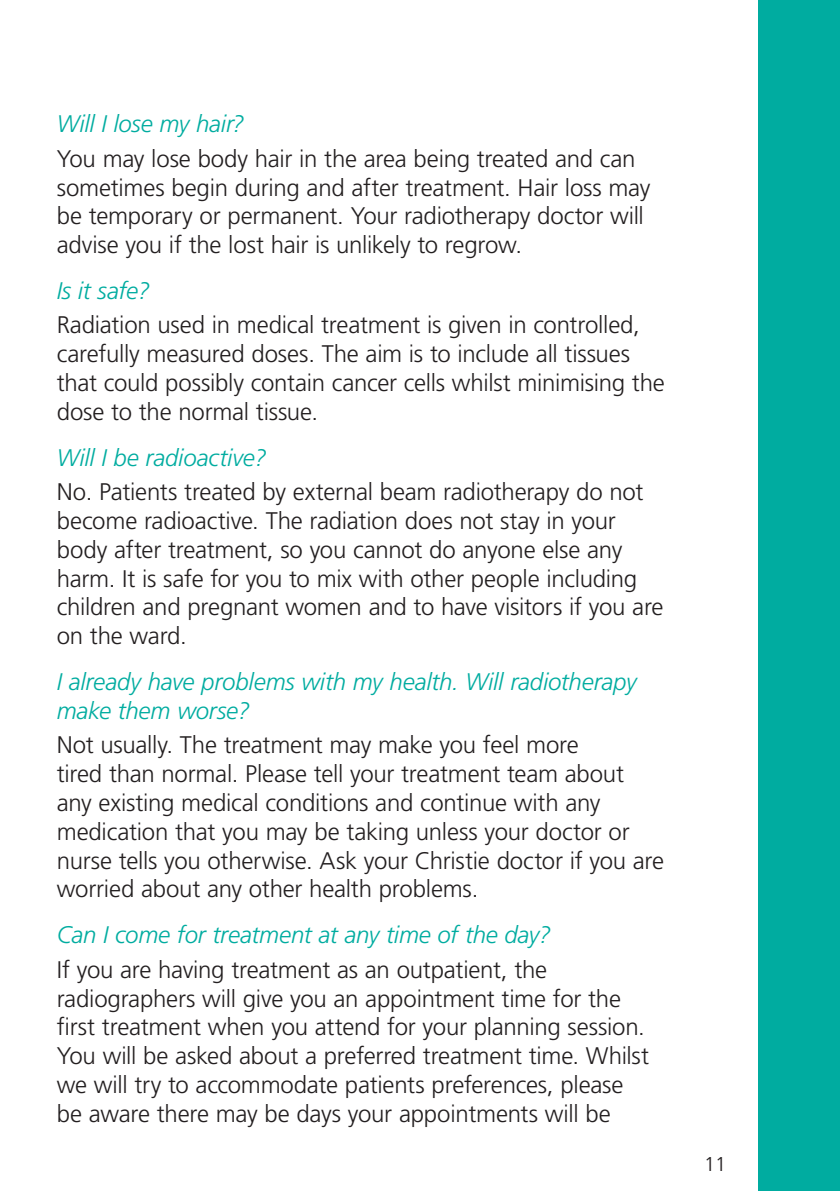
<style>
.page{position:relative;width:840px;height:1191px;background:#fff}
.page>*{position:absolute;margin:0;border:0;box-sizing:border-box;transform-origin:0 0}
.t1{font:300 24px/28.8px "Frutiger";letter-spacing:-.01em;color:#231f20}
.t2{font:italic 300 24px/28.8px "Frutiger";letter-spacing:-.01em;color:#00aca0}
.t3{font:300 20px "Frutiger";color:#231f20}
</style>
<div class="page">
<div style="left:758px;top:0;width:81px;height:1191px;background:#00aca0"></div>
<p class="t2" style="left:57px;top:109px;width:189px">Will I lose my hair?</p>
<p class="t1" style="left:57px;top:144px;width:595px">You may lose body hair in the area being treated and can sometimes begin during and after treatment. Hair loss may be temporary or permanent. Your radiotherapy doctor will advise you if the lost hair is unlikely to regrow.</p>
<p class="t2" style="left:57px;top:276px;width:95px">Is it safe?</p>
<p class="t1" style="left:57px;top:311px;width:609px">Radiation used in medical treatment is given in controlled, carefully measured doses. The aim is to include all tissues that could possibly contain cancer cells whilst minimising the dose to the normal tissue.</p>
<p class="t2" style="left:57px;top:443px;width:211px">Will I be radioactive?</p>
<p class="t1" style="left:57px;top:477px;width:608px">No. Patients treated by external beam radiotherapy do not become radioactive. The radiation does not stay in your body after treatment, so you cannot do anyone else any harm. It is safe for you to mix with other people including children and pregnant women and to have visitors if you are on the ward.</p>
<p class="t2" style="left:57px;top:667px;width:581px">I already have problems with my health. Will radiotherapy make them worse?</p>
<p class="t1" style="left:57px;top:730px;width:608px">Not usually. The treatment may make you feel more<br>tired than normal. Please tell your treatment team about any existing medical conditions and continue with any medication that you may be taking unless your doctor or nurse tells you otherwise. Ask your Christie doctor if you are worried about any other health problems.</p>
<p class="t2" style="left:57px;top:920px;width:495px">Can I come for treatment at any time of the day?</p>
<p class="t1" style="left:57px;top:955px;width:593px">If you are having treatment as an outpatient, the radiographers will give you an appointment time for the first treatment when you attend for your planning session.<br>You will be asked about a preferred treatment time. Whilst we will try to accommodate patients preferences, please be aware there may be days your appointments will be</p>
<p class="t3" style="left:703px;top:1152px;width:24px">11</p>
</div>
